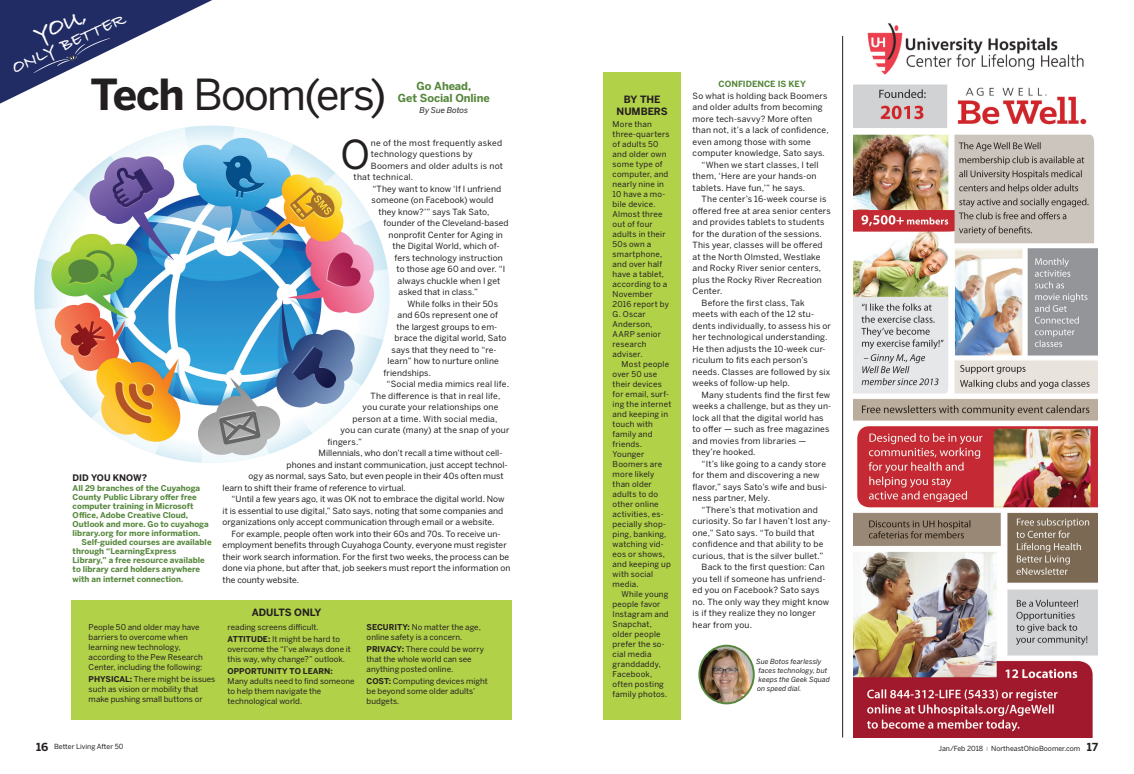
<style>
.page{position:relative;width:1134px;height:774px;background:#fff}
.page>*{position:absolute;margin:0;border:0;box-sizing:border-box;transform-origin:0 0}
.body{font:42.5px "Benton Sans";letter-spacing:-.04em;color:#231f20}
.body-2{font:39.6px "Benton Sans";color:#231f20}
.t1{font:700 23.5px "Bradley Hand ITCTT";color:#fff}
.t2{font:700 17.5px "Bradley Hand ITCTT";color:#fff}
.body-3{font:700 11px/11.5px "Benton Sans";letter-spacing:-.01em;color:#55873c;text-align:center}
.t3{font:700 11px "Benton Sans";color:#231f20}
.body-4{font:700 10px/12px "Benton Sans";letter-spacing:-.005em;color:#231f20;text-align:center}
.body-5{font:700 9px "Benton Sans";color:#231f20}
.body-6{font:8.5px/11.5px "Benton Sans";letter-spacing:.015em;color:#231f20}
.body-7{font:700 8.5px "Benton Sans";color:#55873c}
.body-8{font:8px/10px "Benton Sans";letter-spacing:.01em;color:#231f20}
.body-9{font:700 8px/9px "Benton Sans";letter-spacing:.005em;color:#55873c}
.body-10{font:italic 8px "Benton Sans";color:#231f20}
.body-11{font:italic 7px/9px "Benton Sans";letter-spacing:.005em;color:#231f20}
.t4{font:7px "Benton Sans";color:#231f20}
.s1{font-weight:700}
.s2{font-size:4px}
.s3{font-weight:700;font-size:11px}
</style>
<div class="page">
<div style="left:71px;top:600px;width:441px;height:120px;background:#b1d149"></div>
<div style="left:603px;top:72px;width:78px;height:648px;background:#b1d149"></div>
<img style="left:854px;top:23px;width:243px;height:715px">
<img style="left:701px;top:646px;width:51px;height:57px">
<div style="left:698px;top:645px;width:57px;height:59px;border:2px solid #55873c;border-radius:50%"></div>
<img style="left:34px;top:126px;width:356px;height:337px">
<hr style="left:842px;top:36px;width:1px;height:702px;background:#231f20">
<svg style="left:0;top:0;width:212px;height:104px"></svg>
<p class="t1" style="left:28px;top:20px;width:56px;rotate:-24deg">YOU,</p>
<p class="t2" style="left:7px;top:57px;width:124px;rotate:-25deg">ONLY BETTER</p>
<p class="body" style="left:91px;top:70px;width:297px"><span class="s1">Tech</span> Boom(ers)</p>
<p class="body-3" style="left:398px;top:81px;width:93px">Go Ahead,<br>Get Social Online</p>
<p class="body-10" style="left:420px;top:106px;width:50px">By Sue Botos</p>
<p class="body-5" style="left:73px;top:472px;width:76px">DID YOU KNOW?</p>
<p class="body-9" style="left:73px;top:483px;width:138px">All 29 branches of the Cuyahoga<br>County Public Library offer free computer training in Microsoft<br>Office, Adobe Creative Cloud,<br>Outlook and more. Go to cuyahoga library.org for more information.</p>
<p class="body-9" style="left:73px;top:537px;width:141px;text-indent:9px">Self-guided courses are available through “LearningExpress Library,” a free resource available to library card holders anywhere</p>
<p class="body-9" style="left:73px;top:574px;width:112px">with an internet connection.</p>
<p class="body-2" style="left:340px;top:131px;width:31px">O</p>
<p class="body-6" style="left:371px;top:137px;width:133px">ne of the most frequently asked</p>
<p class="body-6" style="left:371px;top:148px;width:103px">technology questions by</p>
<p class="body-6" style="left:371px;top:160px;width:134px">Boomers and older adults is not</p>
<p class="body-6" style="left:354px;top:171px;width:61px">that technical.</p>
<p class="body-6" style="left:373px;top:183px;width:130px">“They want to know ‘If I unfriend</p>
<p class="body-6" style="left:372px;top:194px;width:123px">someone (on Facebook) would</p>
<p class="body-6" style="left:379px;top:206px;width:112px">they know?’” says Tak Sato,</p>
<p class="body-6" style="left:384px;top:217px;width:127px">founder of the Cleveland-based</p>
<p class="body-6" style="left:389px;top:229px;width:116px">nonprofit Center for Aging in</p>
<p class="body-6" style="left:393px;top:240px;width:108px">the Digital World, which of-</p>
<p class="body-6" style="left:395px;top:252px;width:110px">fers technology instruction</p>
<p class="body-6" style="left:397px;top:263px;width:110px">to those age 60 and over. “I</p>
<p class="body-6" style="left:398px;top:275px;width:104px">always chuckle when I get</p>
<p class="body-6" style="left:399px;top:286px;width:81px">asked that in class.”</p>
<p class="body-6" style="left:408px;top:298px;width:92px">While folks in their 50s</p>
<p class="body-6" style="left:398px;top:309px;width:102px">and 60s represent one of</p>
<p class="body-6" style="left:397px;top:321px;width:102px">the largest groups to em-</p>
<p class="body-6" style="left:395px;top:332px;width:113px">brace the digital world, Sato</p>
<p class="body-6" style="left:392px;top:344px;width:106px">says that they need to “re-</p>
<p class="body-6" style="left:388px;top:355px;width:113px">learn” how to nurture online</p>
<p class="body-6" style="left:384px;top:367px;width:49px">friendships.</p>
<p class="body-6" style="left:387px;top:378px;width:124px">“Social media mimics real life.</p>
<p class="body-6" style="left:371px;top:390px;width:131px">The difference is that in real life,</p>
<p class="body-6" style="left:363px;top:401px;width:137px">you curate your relationships one</p>
<p class="body-6" style="left:353px;top:413px;width:146px">person at a time. With social media,</p>
<p class="body-6" style="left:341px;top:424px;width:170px">you can curate (many) at the snap of your</p>
<p class="body-6" style="left:328px;top:436px;width:36px">fingers.”</p>
<p class="body-6" style="left:319px;top:447px;width:185px">Millennials, who don’t recall a time without cell-</p>
<p class="body-6" style="left:287px;top:459px;width:222px">phones and instant communication, just accept technol-</p>
<p class="body-6" style="left:249px;top:470px;width:256px">ogy as normal, says Sato, but even people in their 40s often must</p>
<p class="body-6" style="left:223px;top:482px;width:185px">learn to shift their frame of reference to virtual.</p>
<p class="body-6" style="left:223px;top:493px;width:283px;text-indent:9px">“Until a few years ago, it was OK not to embrace the digital world. Now it is essential to use digital,” Sato says, noting that some companies and organizations only accept communication through email or a website.</p>
<p class="body-6" style="left:223px;top:528px;width:289px;text-indent:9px">For example, people often work into their 60s and 70s. To receive un&shy;employment benefits through Cuyahoga County, everyone must register their work search information. For the first two weeks, the process can be done via phone, but after that, job seekers must report the information on the county website.</p>
<p class="body-4" style="left:252px;top:606px;width:71px">ADULTS ONLY</p>
<p class="body-8" style="left:89px;top:622px;width:116px">People 50 and older may have barriers to overcome when learning new technology, according to the Pew Research<br>Center, including the following:</p>
<p class="body-8" style="left:89px;top:674px;width:128px"><span class="s1">PHYSICAL:</span> There might be issues such as vision or mobility that make pushing small buttons or</p>
<p class="body-8" style="left:228px;top:622px;width:93px">reading screens difficult.</p>
<p class="body-8" style="left:228px;top:634px;width:125px"><span class="s1">ATTITUDE:</span> It might be hard to overcome the “I’ve always done it this way, why change?” outlook.</p>
<p class="body-8" style="left:228px;top:666px;width:128px"><span class="s1">OPPORTUNITY TO LEARN:<br></span>Many adults need to find someone to help them navigate the technological world.</p>
<p class="body-8" style="left:367px;top:622px;width:116px"><span class="s1">SECURITY:</span> No matter the age, online safety is a concern.</p>
<p class="body-8" style="left:367px;top:644px;width:119px"><span class="s1">PRIVACY:</span> There could be worry that the whole world can see anything posted online.</p>
<p class="body-8" style="left:367px;top:676px;width:123px"><span class="s1">COST:</span> Computing devices might be beyond some older adults’ budgets.</p>
<p class="body-4" style="left:617px;top:94px;width:53px">BY THE<br>NUMBERS</p>
<p class="body-8" style="left:613px;top:119px;width:58px">More than three-quarters of adults 50 and older own some type of computer, and nearly nine in<br>10 have a mo&shy;bile device.<br>Almost three out of four adults in their<br>50s own a smartphone, and over half have a tablet, according to a<br>November<br>2016 report by<br>G. Oscar<br>Anderson,<br>AARP senior research adviser.</p>
<p class="body-8" style="left:613px;top:359px;width:60px;text-indent:9px">Most people over 50 use their devices for email, surf&shy;ing the internet and keeping in touch with family and friends.<br>Younger<br>Boomers are more likely than older adults to do other online activities, es&shy;pecially shop&shy;ping, banking, watching vid&shy;eos or shows, and keeping up with social media.</p>
<p class="body-8" style="left:613px;top:589px;width:58px;text-indent:9px">While young people favor<br>Instagram and<br>Snapchat, older people prefer the so&shy;cial media granddaddy,<br>Facebook, often posting family photos.</p>
<p class="body-7" style="left:719px;top:79px;width:89px">CONFIDENCE IS KEY</p>
<p class="body-6" style="left:693px;top:90px;width:138px">So what is holding back Boomers and older adults from becoming more tech-savvy? More often than not, it’s a lack of confidence, even among those with some computer knowledge, Sato says.</p>
<p class="body-6" style="left:693px;top:159px;width:127px;text-indent:9px">“When we start classes, I tell them, ‘Here are your hands-on tablets. Have fun,’” he says.</p>
<p class="body-6" style="left:693px;top:193px;width:140px;text-indent:9px">The center’s 16-week course is offered free at area senior centers and provides tablets to students for the duration of the sessions.<br>This year, classes will be offered at the North Olmsted, Westlake and Rocky River senior centers, plus the Rocky River Recreation<br>Center.</p>
<p class="body-6" style="left:693px;top:297px;width:140px;text-indent:9px">Before the first class, Tak meets with each of the 12 stu&shy;dents individually, to assess his or her technological understanding.<br>He then adjusts the 10-week cur&shy;riculum to fits each person’s needs. Classes are followed by six weeks of follow-up help.</p>
<p class="body-6" style="left:693px;top:389px;width:140px;text-indent:9px">Many students find the first few weeks a challenge, but as they un&shy;lock all that the digital world has to offer — such as free magazines and movies from libraries — they’re hooked.</p>
<p class="body-6" style="left:693px;top:458px;width:136px;text-indent:9px">“It’s like going to a candy store for them and discovering a new flavor,” says Sato’s wife and busi&shy;ness partner, Mely.</p>
<p class="body-6" style="left:693px;top:504px;width:139px;text-indent:9px">“There’s that motivation and curiosity. So far I haven’t lost any&shy;one,” Sato says. “To build that confidence and that ability to be curious, that is the silver bullet.”</p>
<p class="body-6" style="left:693px;top:561px;width:138px;text-indent:9px">Back to the first question: Can you tell if someone has unfriend&shy;ed you on Facebook? Sato says no. The only way they might know is if they realize they no longer hear from you.</p>
<p class="body-11" style="left:756px;top:657px;width:75px">Sue Botos fearlessly faces technology, but keeps the Geek Squad on speed dial.</p>
<p class="t3" style="left:36px;top:741px;width:14px">16</p>
<p class="t4" style="left:54px;top:742px;width:71px">Better Living After 50</p>
<p class="t4" style="left:939px;top:744px;width:161px">Jan/Feb 2018 <span class="s2">|</span> NortheastOhioBoomer.com <span class="s3">17</span></p>
</div>
